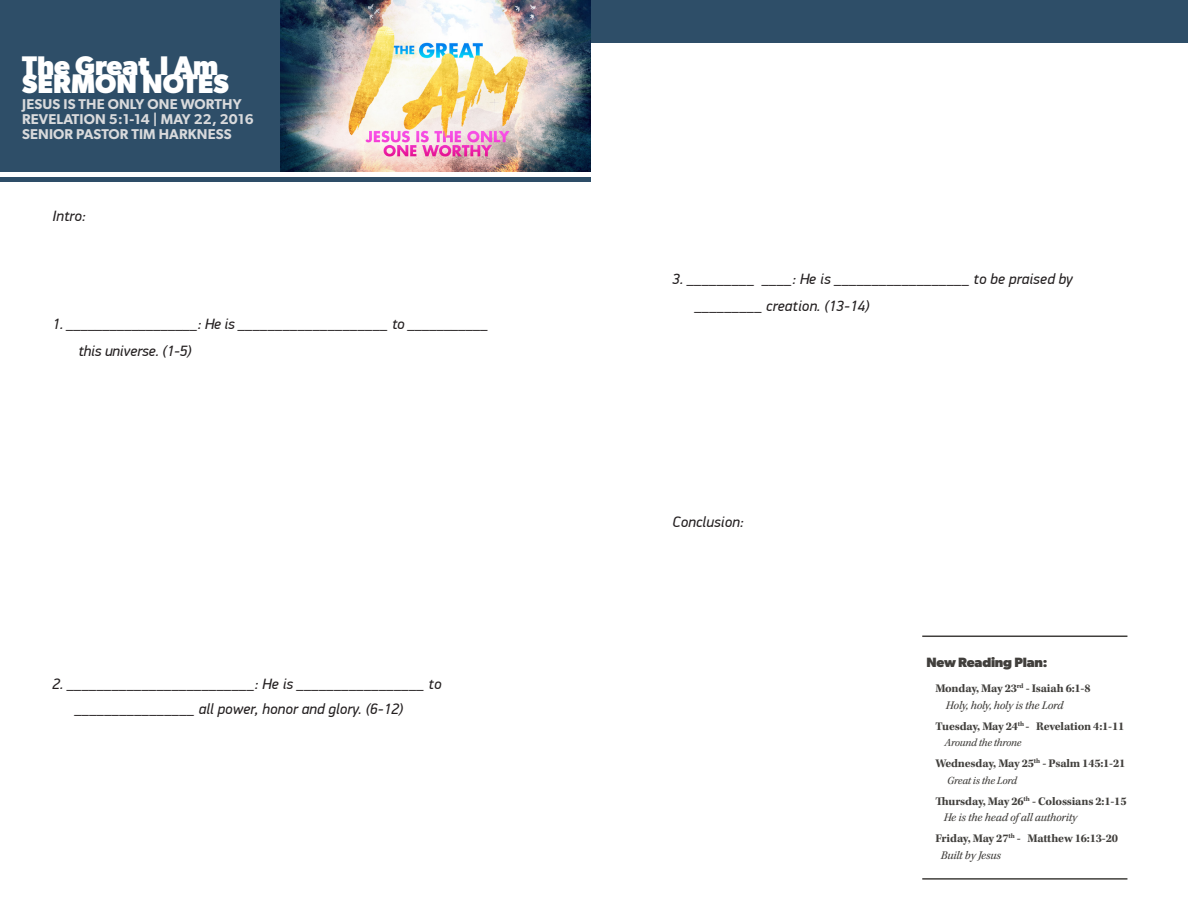
<style>
.page{position:relative;width:1188px;height:918px;background:#fff}
.page>*{position:absolute;margin:0;border:0;box-sizing:border-box;transform-origin:0 0}
.t1{font:700 27px "Gibson";color:#fff}
.t2{font:italic 15px/27px "PF Din Display Pro";letter-spacing:.01em;color:#231f20}
.t3{font:600 14.25px/15px "Gibson";letter-spacing:.01em;color:#d9dadc}
.t4{font:700 13.5px "Gibson";letter-spacing:-.015em;color:#413f3c}
.t5{font:700 12px/16.5px "Kepler Std";letter-spacing:-.015em;color:#413f3c}
.t6{font:italic 11.25px "Kepler Std";letter-spacing:-.025em;color:#413f3c}
.s1{font-weight:400;font-style:italic}
</style>
<div class="page">
<div style="left:0;top:0;width:591px;height:172px;background:#2e4e68"></div>
<hr style="left:0;top:178px;width:591px;height:4px;background:#2e4e68">
<img style="left:280px;top:0;width:311px;height:172px">
<hr style="left:922px;top:636px;width:205px;height:1px;background:#413f3c">
<hr style="left:922px;top:878px;width:205px;height:2px;background:#413f3c">
<div style="left:591px;top:0;width:597px;height:43px;background:#2e4e68"></div>
<p class="t1" style="left:22px;top:49px;width:198px">The Great I Am</p>
<p class="t1" style="left:22px;top:67px;width:208px">SERMON NOTES</p>
<p class="t3" style="left:22px;top:97px;width:233px">JESUS IS THE ONLY ONE WORTHY<br>REVELATION 5:1-14 | MAY 22, 2016<br>SENIOR PASTOR TIM HARKNESS</p>
<p class="t2" style="left:52px;top:203px;width:35px">Intro:</p>
<p class="t2" style="left:79px;top:311px;width:411px;text-indent:-26px">1. __________________: He is ____________________ to ___________ this universe. (1-5)</p>
<p class="t2" style="left:75px;top:671px;width:368px;line-height:25.5px;text-indent:-22px">2. _________________________: He is _________________ to ________________ all power, honor and glory. (6-12)</p>
<p class="t2" style="left:695px;top:265px;width:379px;text-indent:-22px">3. _________ ____: He is __________________ to be praised by _________ creation. (13-14)</p>
<p class="t2" style="left:673px;top:508px;width:73px">Conclusion:</p>
<p class="t4" style="left:926px;top:654px;width:123px">New Reading Plan:</p>
<p class="t5" style="left:946px;top:681px;width:146px;text-indent:-11px">Monday, May 23<sup>rd</sup> - Isaiah 6:1-8<br><span class="s1">Holy, holy, holy is the Lord</span></p>
<p class="t5" style="left:935px;top:718px;width:190px">Tuesday, May 24<sup>th</sup> - Revelation 4:1-11</p>
<p class="t6" style="left:945px;top:737px;width:79px">Around the throne</p>
<p class="t5" style="left:935px;top:756px;width:191px">Wednesday, May 25<sup>th</sup> - Psalm 145:1-21</p>
<p class="t6" style="left:947px;top:774px;width:71px">Great is the Lord</p>
<p class="t5" style="left:944px;top:793px;width:184px;text-indent:-8px">Thursday, May 26<sup>th</sup> - Colossians 2:1-15<br><span class="s1">He is the head of all authority</span></p>
<p class="t5" style="left:941px;top:831px;width:179px;text-indent:-5px">Friday, May 27<sup>th</sup> - Matthew 16:13-20<br><span class="s1">Built by Jesus</span></p>
</div>
